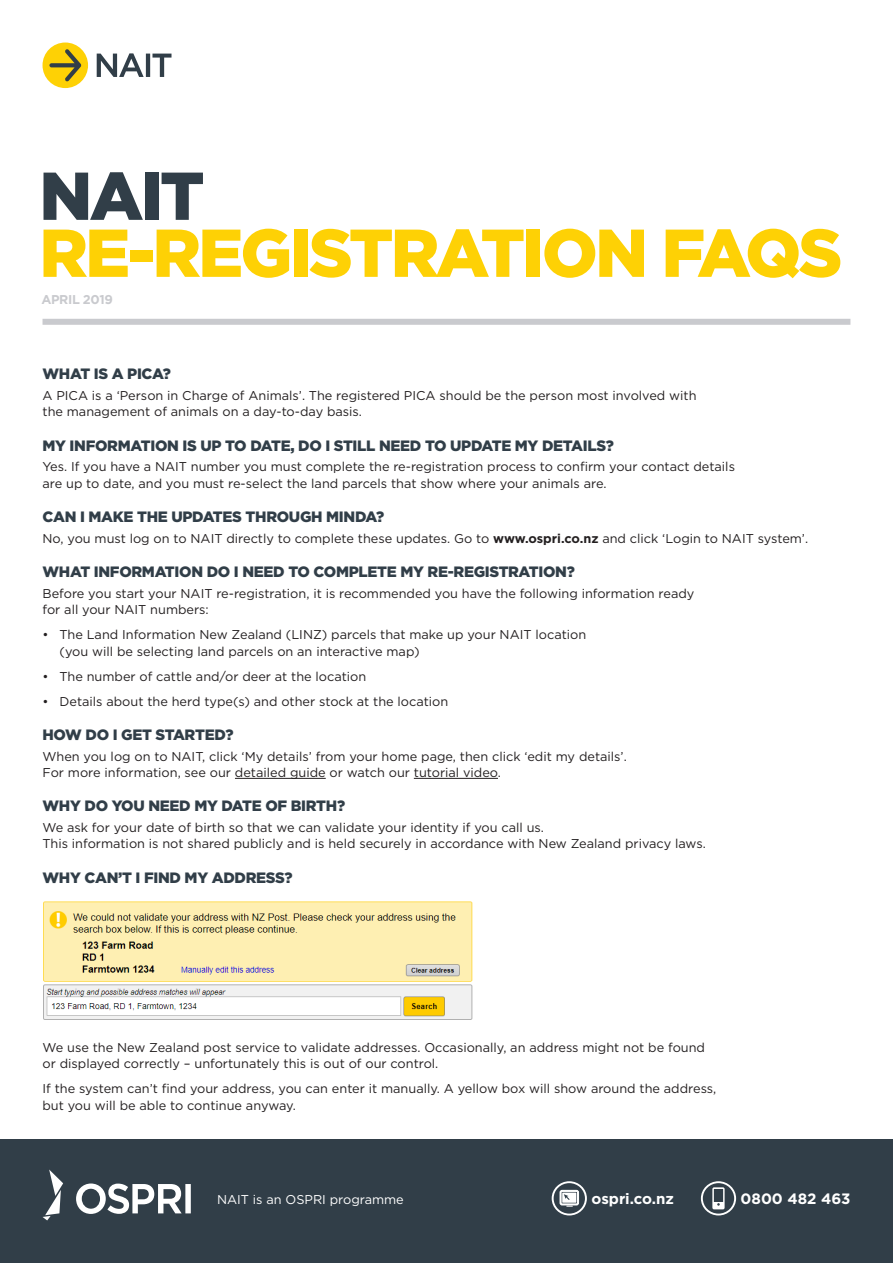
<style>
.page{position:relative;width:893px;height:1263px;background:#fff}
.page>*{position:absolute;margin:0;border:0;box-sizing:border-box;transform-origin:0 0}
.Heading{font:900 67.5px/57px "Gotham";letter-spacing:-.04em;color:#fed105}
.Subheading_3{font:900 15px "Gotham";letter-spacing:-.02em;color:#313e48}
.t1{font:700 15px "Gotham";color:#fff}
.Body{font:12.75px/16.5px "Gotham";color:#231f20}
.t2{font:12.75px "Gotham";color:#fff}
.Heading-2{font:700 12.75px "Gotham";letter-spacing:-.03em;color:#c9cace}
.s1{color:#313e48}
.s2{font-weight:700}
</style>
<div class="page">
<div style="left:0;top:1140px;width:893px;height:123px;background:#313e48"></div>
<svg style="left:552px;top:1181px;width:35px;height:34px"></svg>
<svg style="left:701px;top:1181px;width:35px;height:34px"></svg>
<svg style="left:43px;top:1169px;width:148px;height:51px"></svg>
<div style="left:43px;top:43px;width:45px;height:45px;background:#fed105;border-radius:50%"></div>
<svg style="left:49px;top:49px;width:32px;height:32px"></svg>
<svg style="left:97px;top:53px;width:74px;height:24px"></svg>
<hr style="left:235px;top:778px;width:91px;height:1px;background:#231f20">
<hr style="left:414px;top:778px;width:84px;height:1px;background:#231f20">
<img style="left:43px;top:901px;width:430px;height:119px">
<div style="left:43px;top:319px;width:807px;height:6px;background:#c9cace"></div>
<p class="Heading" style="left:39px;top:167px;width:805px"><span class="s1">NAIT<br></span>RE-REGISTRATION FAQS</p>
<p class="Heading-2" style="left:41px;top:291px;width:73px">APRIL 2019</p>
<p class="Subheading_3" style="left:43px;top:364px;width:130px">WHAT IS A PICA?</p>
<p class="Body" style="left:43px;top:387px;width:655px">A PICA is a ‘Person in Charge of Animals’. The registered PICA should be the person most involved with the management of animals on a day-to-day basis.</p>
<p class="Subheading_3" style="left:43px;top:435px;width:573px">MY INFORMATION IS UP TO DATE, DO I STILL NEED TO UPDATE MY DETAILS?</p>
<p class="Body" style="left:43px;top:458px;width:694px">Yes. If you have a NAIT number you must complete the re-registration process to confirm your contact details are up to date, and you must re-select the land parcels that show where your animals are.</p>
<p class="Subheading_3" style="left:43px;top:506px;width:343px">CAN I MAKE THE UPDATES THROUGH MINDA?</p>
<p class="Body" style="left:43px;top:530px;width:767px">No, you must log on to NAIT directly to complete these updates. Go to <span class="s2">www.ospri.co.nz</span> and click ‘Login to NAIT system’.</p>
<p class="Subheading_3" style="left:43px;top:561px;width:534px">WHAT INFORMATION DO I NEED TO COMPLETE MY RE-REGISTRATION?</p>
<p class="Body" style="left:43px;top:585px;width:653px">Before you start your NAIT re-registration, it is recommended you have the following information ready for all your NAIT numbers:</p>
<p class="Body" style="left:60px;top:626px;width:528px;text-indent:-17px">• The Land Information New Zealand (LINZ) parcels that make up your NAIT location (you will be selecting land parcels on an interactive map)</p>
<p class="Body" style="left:43px;top:668px;width:325px">• The number of cattle and/or deer at the location</p>
<p class="Body" style="left:43px;top:693px;width:407px">• Details about the herd type(s) and other stock at the location</p>
<p class="Subheading_3" style="left:43px;top:724px;width:192px">HOW DO I GET STARTED?</p>
<p class="Body" style="left:43px;top:747px;width:586px">When you log on to NAIT, click ‘My details’ from your home page, then click ‘edit my details’.<br>For more information, see our detailed guide or watch our tutorial video.</p>
<p class="Subheading_3" style="left:43px;top:795px;width:304px">WHY DO YOU NEED MY DATE OF BIRTH?</p>
<p class="Body" style="left:43px;top:819px;width:665px">We ask for your date of birth so that we can validate your identity if you call us.<br>This information is not shared publicly and is held securely in accordance with New Zealand privacy laws.</p>
<p class="Subheading_3" style="left:43px;top:867px;width:252px">WHY CAN’T I FIND MY ADDRESS?</p>
<p class="Body" style="left:43px;top:1039px;width:664px">We use the New Zealand post service to validate addresses. Occasionally, an address might not be found or displayed correctly – unfortunately this is out of our control.</p>
<p class="Body" style="left:43px;top:1080px;width:675px">If the system can’t find your address, you can enter it manually. A yellow box will show around the address, but you will be able to continue anyway.</p>
<p class="t2" style="left:217px;top:1191px;width:188px">NAIT is an OSPRI programme</p>
<p class="t1" style="left:591px;top:1189px;width:84px">ospri.co.nz</p>
<p class="t1" style="left:741px;top:1189px;width:111px">0800 482 463</p>
</div>
